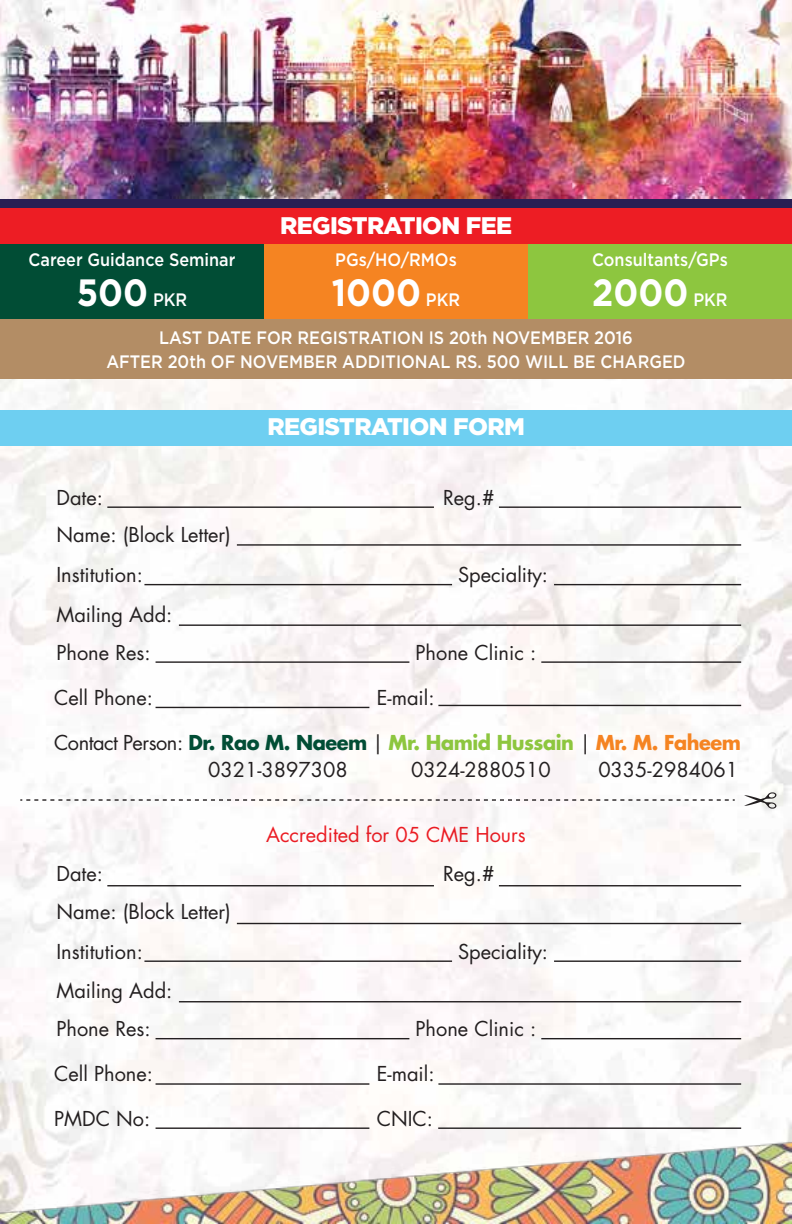
<style>
.page{position:relative;width:792px;height:1224px;background:#fff}
.page>*{position:absolute;margin:0;border:0;box-sizing:border-box;transform-origin:0 0}
.t1{font:700 38px "Gotham";color:#fff;scale:.9 1}
.t2{font:900 24px "Gotham";letter-spacing:-.025em;color:#fff}
.t3{font:20px/39.8px "Futura Std";color:#231f20}
.t4{font:20px "Futura Std";letter-spacing:-.025em;color:#231f20}
.t5{font:20px "Futura Std";color:#ed1d24}
.t6{font:500 18px/24px "Gotham";color:#fff;text-align:center;scale:.9 1}
.s1{font-weight:500;font-size:18px}
.s2{font-weight:700;color:#014d35}
.s3{font-weight:700;color:#8dc63f}
.s4{font-weight:700;color:#f58422}
</style>
<div class="page">
<img style="left:0;top:0;width:792px;height:199px">
<div style="left:0;top:199px;width:792px;height:10px;background:#291f53"></div>
<div style="left:0;top:209px;width:792px;height:35px;background:#ed1d24"></div>
<div style="left:0;top:319px;width:792px;height:60px;background:#b38d65"></div>
<div style="left:0;top:244px;width:264px;height:75px;background:#014d35"></div>
<div style="left:264px;top:244px;width:264px;height:75px;background:#f58422"></div>
<div style="left:528px;top:244px;width:264px;height:75px;background:#8dc63f"></div>
<div style="left:0;top:410px;width:792px;height:35px;background:#6ecff1"></div>
<hr style="left:107px;top:506px;width:327px;height:2px;background:#231f20">
<hr style="left:237px;top:544px;width:504px;height:2px;background:#231f20">
<hr style="left:179px;top:624px;width:562px;height:2px;background:#231f20">
<hr style="left:144px;top:584px;width:308px;height:1px;background:#231f20">
<hr style="left:554px;top:584px;width:187px;height:1px;background:#231f20">
<hr style="left:499px;top:506px;width:242px;height:2px;background:#231f20">
<hr style="left:156px;top:661px;width:253px;height:2px;background:#231f20">
<hr style="left:541px;top:661px;width:200px;height:2px;background:#231f20">
<hr style="left:156px;top:707px;width:213px;height:1px;background:#231f20">
<hr style="left:438px;top:705px;width:303px;height:1px;background:#231f20">
<svg style="left:20px;top:799px;width:715px;height:2px"></svg>
<hr style="left:107px;top:885px;width:327px;height:1px;background:#231f20">
<hr style="left:237px;top:923px;width:504px;height:1px;background:#231f20">
<hr style="left:179px;top:1001px;width:562px;height:1px;background:#231f20">
<hr style="left:144px;top:960px;width:308px;height:2px;background:#231f20">
<hr style="left:554px;top:960px;width:187px;height:2px;background:#231f20">
<hr style="left:499px;top:885px;width:242px;height:1px;background:#231f20">
<hr style="left:156px;top:1038px;width:253px;height:1px;background:#231f20">
<hr style="left:541px;top:1038px;width:200px;height:1px;background:#231f20">
<hr style="left:156px;top:1083px;width:213px;height:2px;background:#231f20">
<hr style="left:156px;top:1127px;width:213px;height:2px;background:#231f20">
<hr style="left:438px;top:1127px;width:303px;height:2px;background:#231f20">
<hr style="left:438px;top:1083px;width:303px;height:2px;background:#231f20">
<svg style="left:744px;top:792px;width:33px;height:17px"></svg>
<img style="left:0;top:1141px;width:792px;height:83px">
<p class="t2" style="left:280px;top:209px;width:234px">REGISTRATION FEE</p>
<p class="t6" style="left:592px;top:247px;width:152px">Consultants/GPs</p>
<h1 class="t1" style="left:592px;top:267px;width:152px">2000 <span class="s1">PKR</span></h1>
<p class="t6" style="left:106px;top:325px;width:645px">LAST DATE FOR REGISTRATION IS 20th NOVEMBER 2016<br>AFTER 20th OF NOVEMBER ADDITIONAL RS. 500 WILL BE CHARGED</p>
<p class="t6" style="left:335px;top:247px;width:137px">PGs/HO/RMOs</p>
<h1 class="t1" style="left:332px;top:267px;width:144px">1000 <span class="s1">PKR</span></h1>
<p class="t6" style="left:29px;top:247px;width:231px">Career Guidance Seminar</p>
<h1 class="t1" style="left:77px;top:267px;width:124px">500 <span class="s1">PKR</span></h1>
<p class="t2" style="left:268px;top:410px;width:259px">REGISTRATION FORM</p>
<p class="t3" style="left:56px;top:478px;width:48px">Date:</p>
<p class="t3" style="left:443px;top:478px;width:53px">Reg.#</p>
<p class="t3" style="left:56px;top:515px;width:176px">Name: (Block Letter)<br>Institution:<br>Mailing Add:</p>
<p class="t3" style="left:56px;top:632px;width:96px">Phone Res:</p>
<p class="t3" style="left:416px;top:632px;width:122px">Phone Clinic :</p>
<p class="t3" style="left:54px;top:678px;width:100px">Cell Phone:</p>
<p class="t3" style="left:377px;top:678px;width:59px">E-mail:</p>
<p class="t4" style="left:54px;top:730px;width:689px">Contact Person: <span class="s2">Dr. Rao M. Naeem</span> | <span class="s3">Mr. Hamid Hussain</span> | <span class="s4">Mr. M. Faheem</span></p>
<p class="t3" style="left:458px;top:555px;width:92px">Speciality:</p>
<p class="t3" style="left:208px;top:750px;width:141px">0321-3897308</p>
<p class="t3" style="left:411px;top:750px;width:141px">0324-2880510</p>
<p class="t3" style="left:598px;top:750px;width:141px">0335-2984061</p>
<p class="t5" style="left:266px;top:822px;width:261px">Accredited for 05 CME Hours</p>
<p class="t3" style="left:56px;top:854px;width:48px">Date:</p>
<p class="t3" style="left:443px;top:854px;width:53px">Reg.#</p>
<p class="t3" style="left:56px;top:892px;width:176px">Name: (Block Letter)<br>Institution:<br>Mailing Add:</p>
<p class="t3" style="left:56px;top:1009px;width:96px">Phone Res:</p>
<p class="t3" style="left:416px;top:1009px;width:122px">Phone Clinic :</p>
<p class="t3" style="left:54px;top:1054px;width:100px">Cell Phone:</p>
<p class="t3" style="left:377px;top:1054px;width:59px">E-mail:</p>
<p class="t3" style="left:54px;top:1099px;width:98px">PMDC No:</p>
<p class="t3" style="left:377px;top:1099px;width:58px">CNIC:</p>
<p class="t3" style="left:458px;top:932px;width:92px">Speciality:</p>
</div>
